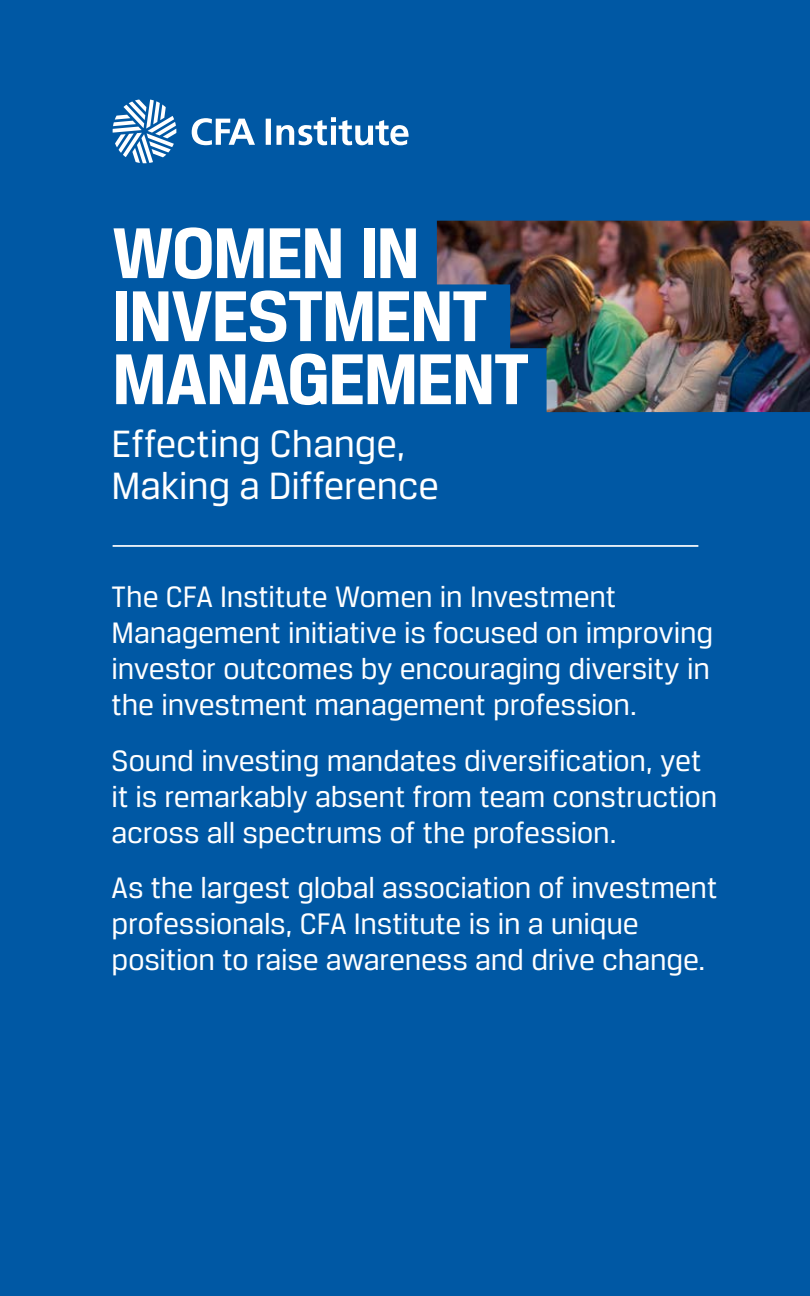
<style>
.page{position:relative;width:810px;height:1296px;background:#0058a4}
.page>*{position:absolute;margin:0;border:0;box-sizing:border-box;transform-origin:0 0}
.t1{font:700 76.5px/63px "CFA Breuer Text";letter-spacing:-.035em;color:#fff}
.t2{font:40.5px/42.8px "CFA Breuer Text";letter-spacing:-.005em;color:#fff}
.t3{font:31.5px/36px "CFA Breuer Text";letter-spacing:-.005em;color:#fff}
</style>
<div class="page">
<img style="left:437px;top:221px;width:373px;height:191px">
<svg style="left:113px;top:99px;width:63px;height:64px"></svg>
<svg style="left:192px;top:118px;width:63px;height:27px"></svg>
<div style="left:266px;top:119px;width:5px;height:26px;background:#fff"></div>
<svg style="left:276px;top:117px;width:133px;height:28px"></svg>
<hr style="left:113px;top:545px;width:585px;height:2px;background:#fff">
<h1 class="t1" style="left:112px;top:220px;width:419px">WOMEN IN<br>INVESTMENT<br>MANAGEMENT</h1>
<p class="t2" style="left:112px;top:421px;width:329px">Effecting Change,<br>Making a Difference</p>
<p class="t3" style="left:112px;top:579px;width:603px">The CFA Institute Women in Investment Management initiative is focused on improving investor outcomes by encouraging diversity in the investment management profession.</p>
<p class="t3" style="left:112px;top:742px;width:607px">Sound investing mandates diversification, yet it is remarkably absent from team construction across all spectrums of the profession.</p>
<p class="t3" style="left:112px;top:869px;width:607px">As the largest global association of investment professionals, CFA Institute is in a unique position to raise awareness and drive change.</p>
</div>
